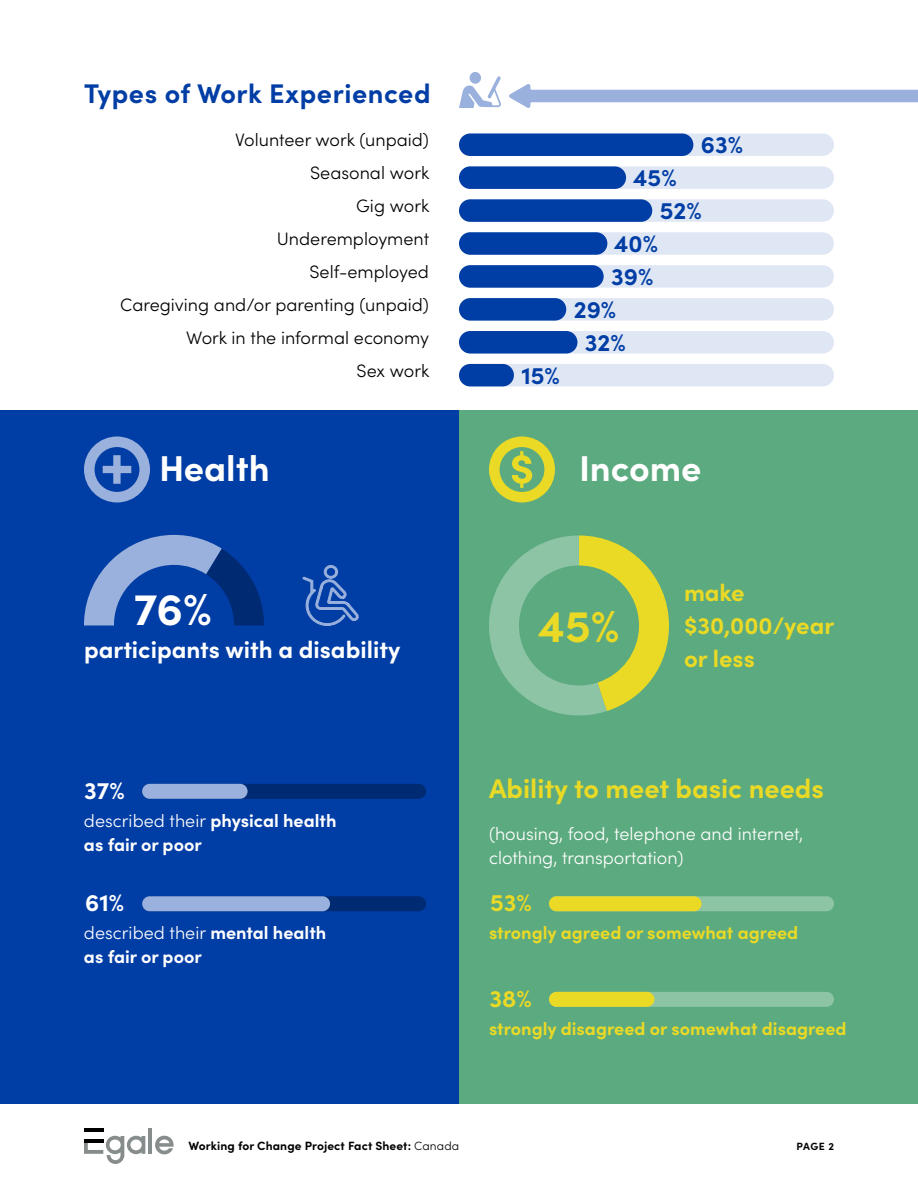
<style>
.page{position:relative;width:918px;height:1188px;background:#fff}
.page>*{position:absolute;margin:0;border:0;box-sizing:border-box;transform-origin:0 0}
.Yellow{font:700 45px "Sofia Pro";color:#eada26}
.Yellow-2{font:700 45px "Sofia Pro";color:#fff}
.Heading_White{font:700 36px "Sofia Pro";color:#fff}
.Subheading{font:700 27px "Sofia Pro";color:#eada26}
.Subheading-2{font:700 27px "Sofia Pro";letter-spacing:.02em;color:#003da5}
.Body_Large_White{font:700 24px "Sofia Pro";color:#fff}
.Blue{font:700 24px "Sofia Pro";color:#003da5}
.Body_Large_White-2{font:700 24px/33px "Sofia Pro";color:#eada26}
.Yellow-3{font:700 24px "Sofia Pro";color:#eada26}
.Yellow-4{font:700 24px "Sofia Pro";color:#fff}
.Bullet_List{font:300 18px "Sofia Pro";color:#000}
.Body_White{font:700 18px/24px "Sofia Pro";color:#fff}
.Body_White-2{font:700 18px "Sofia Pro";color:#eada26}
.Body_White-3{font:300 18px/24px "Sofia Pro";color:#fff}
.t1{font:700 12px "Sofia Pro";letter-spacing:.01em;color:#000}
.t2{font:700 10.5px "Sofia Pro";color:#000}
.s1{font-weight:300}
</style>
<div class="page">
<hr style="left:148px;top:1128px;width:4px;height:26px;background:#878c8c">
<svg style="left:155px;top:1136px;width:19px;height:18px"></svg>
<hr style="left:84px;top:1128px;width:19px;height:4px;background:#000">
<svg style="left:84px;top:1136px;width:61px;height:28px"></svg>
<div style="left:459px;top:364px;width:375px;height:22px;background:#e0e7f4;border-radius:11px"></div>
<div style="left:459px;top:331px;width:375px;height:23px;background:#e0e7f4;border-radius:11px"></div>
<div style="left:459px;top:298px;width:375px;height:23px;background:#e0e7f4;border-radius:11px"></div>
<div style="left:459px;top:265px;width:375px;height:23px;background:#e0e7f4;border-radius:11px"></div>
<div style="left:459px;top:232px;width:375px;height:23px;background:#e0e7f4;border-radius:11px"></div>
<div style="left:459px;top:199px;width:375px;height:23px;background:#e0e7f4;border-radius:11px"></div>
<div style="left:459px;top:166px;width:375px;height:23px;background:#e0e7f4;border-radius:11px"></div>
<div style="left:459px;top:133px;width:375px;height:23px;background:#e0e7f4;border-radius:11px"></div>
<div style="left:0;top:410px;width:459px;height:694px;background:#003da5"></div>
<div style="left:459px;top:410px;width:459px;height:694px;background:#5caa7f"></div>
<svg style="left:459px;top:72px;width:42px;height:36px"></svg>
<svg style="left:489px;top:436px;width:66px;height:66px"></svg>
<svg style="left:84px;top:436px;width:66px;height:66px"></svg>
<svg style="left:302px;top:565px;width:57px;height:61px"></svg>
<svg style="left:509px;top:84px;width:409px;height:24px"></svg>
<div style="left:142px;top:784px;width:284px;height:15px;background:#002b73;border-radius:8px"></div>
<div style="left:142px;top:896px;width:284px;height:15px;background:#002b73;border-radius:8px"></div>
<div style="left:549px;top:896px;width:285px;height:15px;background:#8ec4a6;border-radius:8px"></div>
<div style="left:549px;top:992px;width:285px;height:15px;background:#8ec4a6;border-radius:8px"></div>
<div style="left:459px;top:134px;width:234px;height:22px;background:#003da5;border-radius:11px"></div>
<div style="left:459px;top:166px;width:167px;height:23px;background:#003da5;border-radius:11px"></div>
<div style="left:459px;top:199px;width:193px;height:23px;background:#003da5;border-radius:11px"></div>
<div style="left:459px;top:232px;width:148px;height:23px;background:#003da5;border-radius:11px"></div>
<div style="left:459px;top:265px;width:145px;height:23px;background:#003da5;border-radius:11px"></div>
<div style="left:459px;top:298px;width:107px;height:23px;background:#003da5;border-radius:11px"></div>
<div style="left:459px;top:331px;width:118px;height:23px;background:#003da5;border-radius:11px"></div>
<div style="left:459px;top:364px;width:55px;height:22px;background:#003da5;border-radius:11px"></div>
<svg style="left:84px;top:535px;width:180px;height:90px"></svg>
<div style="left:142px;top:784px;width:106px;height:15px;background:#99b1dc;border-radius:8px"></div>
<div style="left:142px;top:896px;width:188px;height:15px;background:#99b1dc;border-radius:8px"></div>
<div style="left:549px;top:896px;width:153px;height:15px;background:#eada26;border-radius:8px"></div>
<div style="left:549px;top:992px;width:105px;height:15px;background:#eada26;border-radius:8px"></div>
<svg style="left:489px;top:535px;width:180px;height:181px"></svg>
<p class="Subheading-2" style="left:84px;top:73px;width:348px">Types of Work Experienced</p>
<p class="Bullet_List" style="left:235px;top:127px;width:195px">Volunteer work (unpaid)</p>
<p class="Bullet_List" style="left:310px;top:160px;width:121px">Seasonal work</p>
<p class="Bullet_List" style="left:356px;top:193px;width:75px">Gig work</p>
<p class="Bullet_List" style="left:277px;top:226px;width:154px">Underemployment</p>
<p class="Bullet_List" style="left:309px;top:259px;width:121px">Self-employed</p>
<p class="Bullet_List" style="left:120px;top:292px;width:310px">Caregiving and/or parenting (unpaid)</p>
<p class="Bullet_List" style="left:186px;top:325px;width:244px">Work in the informal economy</p>
<p class="Bullet_List" style="left:357px;top:358px;width:74px">Sex work</p>
<p class="Blue" style="left:521px;top:357px;width:40px">15%</p>
<p class="Blue" style="left:701px;top:126px;width:44px">63%</p>
<p class="Blue" style="left:633px;top:159px;width:45px">45%</p>
<p class="Blue" style="left:660px;top:192px;width:43px">52%</p>
<p class="Blue" style="left:614px;top:225px;width:45px">40%</p>
<p class="Blue" style="left:611px;top:258px;width:44px">39%</p>
<p class="Blue" style="left:574px;top:291px;width:44px">29%</p>
<p class="Blue" style="left:585px;top:324px;width:42px">32%</p>
<p class="Heading_White" style="left:159px;top:441px;width:112px">Health</p>
<p class="Heading_White" style="left:579px;top:441px;width:124px">Income</p>
<p class="Yellow-2" style="left:134px;top:575px;width:80px">76%</p>
<p class="Body_Large_White" style="left:84px;top:631px;width:318px">participants with a disability</p>
<p class="Yellow-4" style="left:84px;top:772px;width:42px">37%</p>
<p class="Body_White" style="left:84px;top:807px;width:254px"><span class="s1">described their</span> physical health as fair or poor</p>
<p class="Yellow-4" style="left:85px;top:884px;width:40px">61%</p>
<p class="Body_White" style="left:84px;top:919px;width:244px"><span class="s1">described their</span> mental health as fair or poor</p>
<p class="Yellow" style="left:538px;top:591px;width:83px">45%</p>
<p class="Body_Large_White-2" style="left:684px;top:574px;width:152px">make $30,000/year or less</p>
<p class="Subheading" style="left:489px;top:768px;width:337px">Ability to meet basic needs</p>
<p class="Body_White-3" style="left:489px;top:821px;width:316px">(housing, food, telephone and internet, clothing, transportation)</p>
<p class="Yellow-3" style="left:490px;top:884px;width:43px">53%</p>
<p class="Body_White-2" style="left:489px;top:919px;width:311px">strongly agreed or somewhat agreed</p>
<p class="Yellow-3" style="left:489px;top:980px;width:44px">38%</p>
<p class="Body_White-2" style="left:489px;top:1015px;width:359px">strongly disagreed or somewhat disagreed</p>
<p class="t1" style="left:189px;top:1137px;width:272px">Working for Change Project Fact Sheet: <span class="s1">Canada</span></p>
<p class="t2" style="left:797px;top:1138px;width:39px">PAGE 2</p>
</div>
